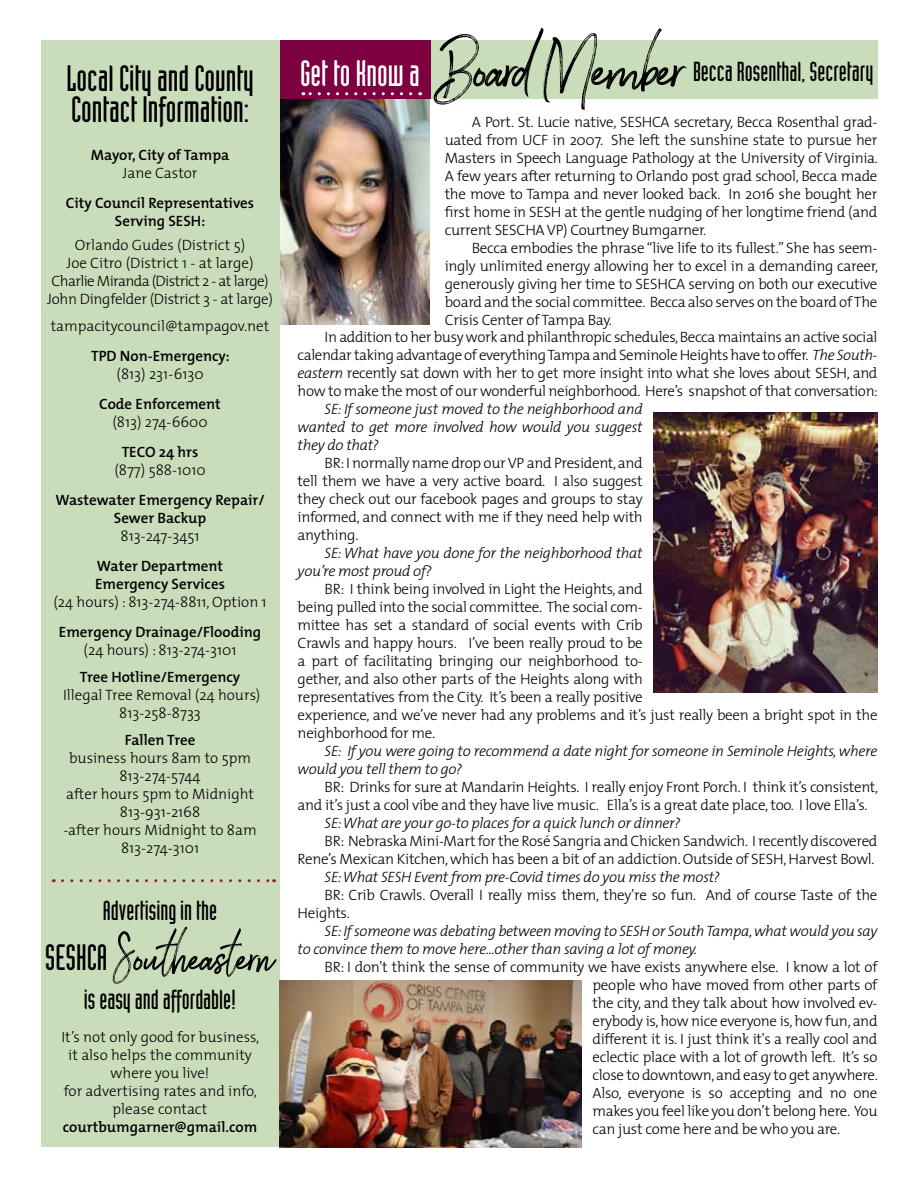
<style>
.page{position:relative;width:918px;height:1188px;background:#fff}
.page>*{position:absolute;margin:0;border:0;box-sizing:border-box;transform-origin:0 0}
.t1{font:72px "Brownhill Script";letter-spacing:-.02em;color:#000}
.t2{font:54px "Brownhill Script";color:#000}
.t3{font:36px/31.2px "Industria Solid";color:#000}
.t4{font:27px "Industria Solid";color:#000}
.t5{font:300 15px/18px "The Mix";letter-spacing:-.02em;color:#000;text-align:justify}
.t6{font:italic 300 15px/18px "The Mix";letter-spacing:-.02em;color:#000}
.t7{font:300 15px/18px "The Mix";color:#000;text-align:center}
.t8{font:600 15px/18px "The Mix";color:#000;text-align:center}
.s1{font-family:"Industria Solid";font-size:36px}
.s2{font-family:"Industria Solid";font-size:36px;color:#fff}
.s3{font-style:italic}
</style>
<div class="page">
<img style="left:280px;top:99px;width:150px;height:226px">
<div style="left:427px;top:40px;width:451px;height:58px;background:#caddbb"></div>
<div style="left:221px;top:40px;width:209px;height:59px;background:#7d0040"></div>
<div style="left:41px;top:40px;width:239px;height:1108px;background:#caddbb"></div>
<svg style="left:62px;top:879px;width:213px;height:3px"></svg>
<svg style="left:303px;top:92px;width:108px;height:3px"></svg>
<img style="left:280px;top:980px;width:302px;height:168px">
<img style="left:654px;top:413px;width:224px;height:280px">
<h3 class="t3" style="left:66px;top:62px;width:189px">Local City and County<br>Contact Information:</h3>
<p class="t8" style="left:91px;top:145px;width:140px">Mayor, City of Tampa</p>
<p class="t7" style="left:123px;top:163px;width:77px">Jane Castor</p>
<p class="t8" style="left:66px;top:193px;width:190px">City Council Representatives<br>Serving SESH:</p>
<p class="t5" style="left:47px;top:235px;width:227px;text-align:center">Orlando Gudes (District 5)<br>Joe Citro (District 1 - at large)<br>Charlie Miranda (District 2 - at large)<br>John Dingfelder (District 3 - at large)</p>
<p class="t7" style="left:51px;top:316px;width:220px">tampacitycouncil@tampagov.net</p>
<p class="t8" style="left:91px;top:346px;width:140px">TPD Non-Emergency:</p>
<p class="t7" style="left:117px;top:364px;width:89px">(813) 231-6130</p>
<p class="t8" style="left:99px;top:394px;width:123px">Code Enforcement</p>
<p class="t7" style="left:112px;top:412px;width:97px">(813) 274-6600</p>
<p class="t8" style="left:122px;top:442px;width:78px">TECO 24 hrs</p>
<p class="t7" style="left:114px;top:460px;width:93px">(877) 588-1010</p>
<p class="t8" style="left:55px;top:490px;width:211px">Wastewater Emergency Repair/<br>Sewer Backup</p>
<p class="t7" style="left:121px;top:526px;width:80px">813-247-3451</p>
<p class="t8" style="left:95px;top:556px;width:131px;text-align:left">Water Department<br>Emergency Services</p>
<p class="t7" style="left:53px;top:592px;width:215px">(24 hours) : 813-274-8811, Option 1</p>
<p class="t8" style="left:59px;top:622px;width:204px">Emergency Drainage/Flooding</p>
<p class="t7" style="left:84px;top:640px;width:154px">(24 hours) : 813-274-3101</p>
<p class="t8" style="left:80px;top:667px;width:162px">Tree Hotline/Emergency</p>
<p class="t7" style="left:63px;top:685px;width:199px">Illegal Tree Removal (24 hours)<br>813-258-8733</p>
<p class="t8" style="left:125px;top:730px;width:72px">Fallen Tree</p>
<p class="t7" style="left:63px;top:748px;width:195px">business hours 8am to 5pm<br>813-274-5744<br>after hours 5pm to Midnight<br>813-931-2168<br>-after hours Midnight to 8am<br>813-274-3101</p>
<h3 class="t4" style="left:103px;top:896px;width:116px">Advertising in the</h3>
<h2 class="t2" style="left:45px;top:920px;width:232px"><span class="s1">SESHCA</span> Southeastern</h2>
<h3 class="t4" style="left:84px;top:984px;width:154px">is easy and affordable!</h3>
<p class="t7" style="left:61px;top:1027px;width:200px">It’s not only good for business, it also helps the community where you live!<br>for advertising rates and info, please contact</p>
<p class="t8" style="left:63px;top:1117px;width:196px">courtbumgarner@gmail.com</p>
<h1 class="t1" style="left:300px;top:19px;width:387px"><span class="s2">Get to Know a</span> Board Member</h1>
<h3 class="t4" style="left:693px;top:56px;width:182px">Becca Rosenthal, Secretary</h3>
<p class="t5" style="left:445px;top:112px;width:435px;text-indent:27px">A Port. St. Lucie native, SESHCA secretary, Becca Rosenthal grad&shy;uated from UCF in 2007. She left the sunshine state to pursue her Masters in Speech Language Pathology at the University of Virginia.<br>A few years after returning to Orlando post grad school, Becca made the move to Tampa and never looked back. In 2016 she bought her first home in SESH at the gentle nudging of her longtime friend (and current SESCHA VP) Courtney Bumgarner.</p>
<p class="t5" style="left:445px;top:238px;width:435px;text-indent:27px">Becca embodies the phrase “live life to its fullest.” She has seem&shy;ingly unlimited energy allowing her to excel in a demanding career, generously giving her time to SESHCA serving on both our executive board and the social committee. Becca also serves on the board of The Crisis Center of Tampa Bay.</p>
<p class="t5" style="left:298px;top:328px;width:582px;text-indent:27px">In addition to her busy work and philanthropic schedules, Becca maintains an active social calendar taking advantage of everything Tampa and Seminole Heights have to offer. <span class="s3">The South&shy;eastern</span> recently sat down with her to get more insight into what she loves about SESH, and how to make the most of our wonderful neighborhood. Here’s snapshot of that conversation:</p>
<p class="t6" style="left:298px;top:400px;width:347px;text-align:justify;text-indent:27px">SE: If someone just moved to the neighborhood and wanted to get more involved how would you suggest they do that?</p>
<p class="t5" style="left:298px;top:454px;width:347px;text-indent:27px">BR: I normally name drop our VP and President, and tell them we have a very active board. I also suggest they check out our facebook pages and groups to stay informed, and connect with me if they need help with anything.</p>
<p class="t6" style="left:298px;top:544px;width:346px;text-indent:27px">SE: What have you done for the neighborhood that you’re most proud of?</p>
<p class="t5" style="left:298px;top:580px;width:581px;text-align:left;text-indent:27px">BR: I think being involved in Light the Heights, and<br>being pulled into the social committee. The social com-<br>mittee has set a standard of social events with Crib<br>Crawls and happy hours. I’ve been really proud to be<br>a part of facilitating bringing our neighborhood to-<br>gether, and also other parts of the Heights along with<br>representatives from the City. It’s been a really positive<br>experience, and we’ve never had any problems and it’s just really been a bright spot in the neighborhood for me.</p>
<p class="t6" style="left:298px;top:742px;width:581px;text-indent:27px">SE: If you were going to recommend a date night for someone in Seminole Heights, where would you tell them to go?</p>
<p class="t5" style="left:298px;top:778px;width:582px;text-indent:27px">BR: Drinks for sure at Mandarin Heights. I really enjoy Front Porch. I think it’s consistent, and it’s just a cool vibe and they have live music. Ella’s is a great date place, too. I love Ella’s.</p>
<p class="t6" style="left:325px;top:814px;width:358px">SE: What are your go-to places for a quick lunch or dinner?</p>
<p class="t5" style="left:298px;top:832px;width:581px;text-align:right">BR: Nebraska Mini-Mart for the Rosé Sangria and Chicken Sandwich. I recently discovered<br>Rene’s Mexican Kitchen, which has been a bit of an addiction. Outside of SESH, Harvest Bowl.</p>
<p class="t6" style="left:325px;top:868px;width:397px">SE: What SESH Event from pre-Covid times do you miss the most?</p>
<p class="t5" style="left:298px;top:886px;width:581px;text-indent:27px">BR: Crib Crawls. Overall I really miss them, they’re so fun. And of course Taste of the<br>Heights.</p>
<p class="t6" style="left:298px;top:922px;width:581px;text-indent:27px">SE: If someone was debating between moving to SESH or South Tampa, what would you say to convince them to move here...other than saving a lot of money.</p>
<p class="t5" style="left:593px;top:958px;width:287px;text-indent:-268px">BR: I don’t think the sense of community we have exists anywhere else. I know a lot of people who have moved from other parts of the city, and they talk about how involved ev&shy;erybody is, how nice everyone is, how fun, and different it is. I just think it's a really cool and eclectic place with a lot of growth left. It’s so close to downtown, and easy to get anywhere.<br>Also, everyone is so accepting and no one makes you feel like you don’t belong here. You can just come here and be who you are.</p>
</div>
